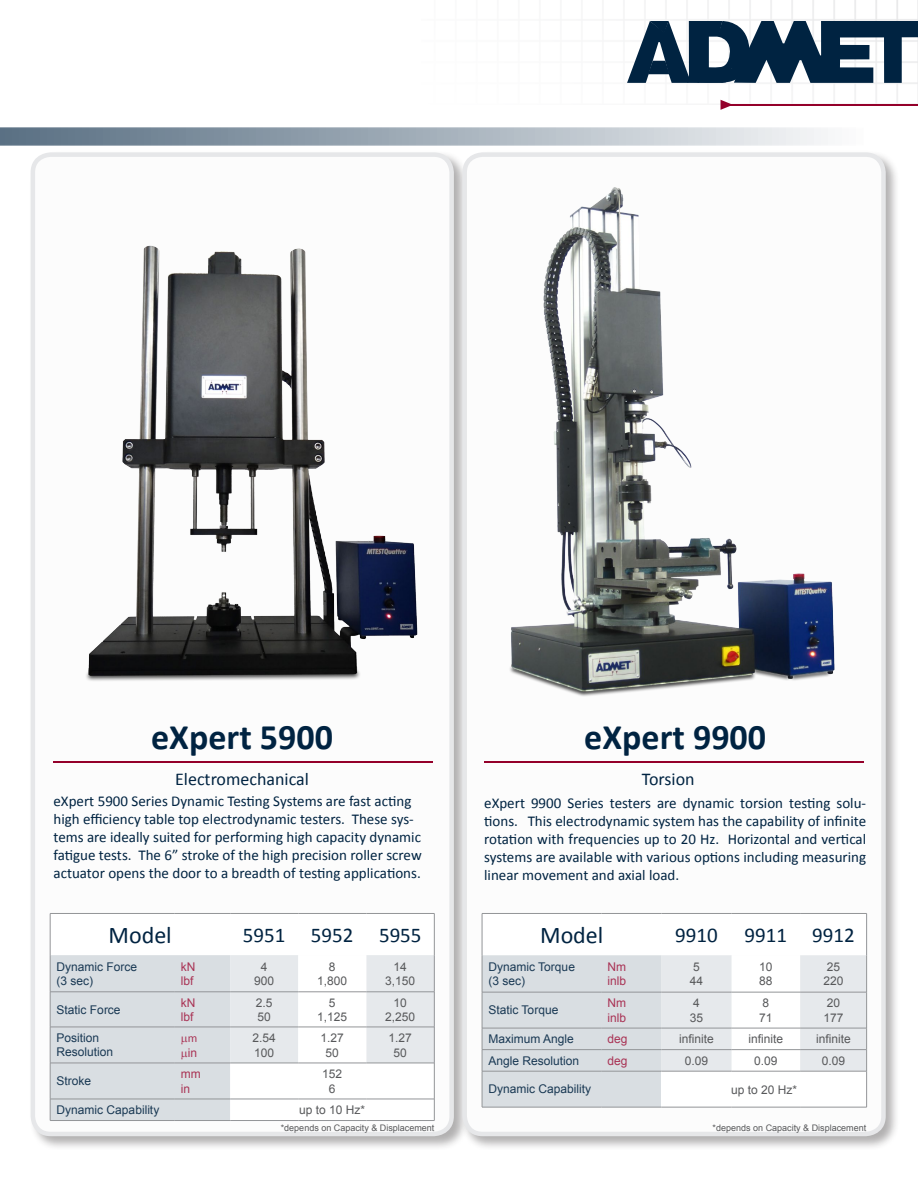
<style>
.page{position:relative;width:918px;height:1188px;background:#fff}
.page>*{position:absolute;margin:0;border:0;box-sizing:border-box;transform-origin:0 0}
.t1{font:700 36px "Calibri";color:#002341}
.t2{font:24px "Calibri";color:#002341}
.t3{font:21px "Calibri";color:#002341}
.t4{font:18px "Calibri";color:#002341}
.t5{font:15px/18px "Calibri";color:#002341}
.t6{font:12px "Arial";color:#1a3954}
.Paragraph_Style_3{font:12px/14.4px "Arial";color:#57585a;text-align:center}
.Paragraph_Style_3-2{font:12px/14.4px "Arial";color:#a93355}
.t7{font:9px "Arial";color:#57585a}
.s1{font-family:"Calibri"}
</style>
<div class="page">
<hr style="left:730px;top:104px;width:188px;height:2px;background:#94002a">
<svg style="left:0;top:127px;width:828px;height:19px;background:#a6b2bc"></svg>
<svg style="left:721px;top:100px;width:10px;height:10px"></svg>
<svg style="left:627px;top:20px;width:291px;height:63px"></svg>
<div style="left:29px;top:150px;width:439px;height:1001px;background:#231f20;opacity:.35"></div>
<div style="left:33px;top:155px;width:419px;height:979px;background:#fcfcfc;border-radius:18px"></div>
<div style="left:31px;top:152px;width:423px;height:984px;border:4px solid #e6e7e9;border-radius:18px"></div>
<div style="left:461px;top:150px;width:439px;height:1001px;background:#231f20;opacity:.35"></div>
<div style="left:465px;top:155px;width:419px;height:979px;background:#fcfcfc;border-radius:18px"></div>
<div style="left:462px;top:152px;width:424px;height:984px;border:4px solid #e6e7e9;border-radius:18px"></div>
<img style="left:86px;top:245px;width:332px;height:436px">
<img style="left:510px;top:187px;width:325px;height:509px">
<hr style="left:53px;top:761px;width:380px;height:2px;background:#94002a">
<hr style="left:484px;top:761px;width:380px;height:2px;background:#94002a">
<hr style="left:602px;top:1107px;width:59px;height:1px;background:#939598">
<hr style="left:662px;top:1107px;width:70px;height:1px;background:#939598">
<hr style="left:732px;top:1107px;width:68px;height:1px;background:#939598">
<hr style="left:800px;top:1107px;width:67px;height:1px;background:#939598">
<svg style="left:482px;top:913px;width:385px;height:194px"></svg>
<hr style="left:482px;top:1071px;width:1px;height:36px;background:#939598">
<hr style="left:482px;top:1107px;width:120px;height:1px;background:#939598">
<hr style="left:482px;top:913px;width:120px;height:1px;background:#939598">
<hr style="left:482px;top:914px;width:1px;height:41px;background:#939598">
<hr style="left:602px;top:913px;width:59px;height:1px;background:#939598">
<hr style="left:662px;top:913px;width:70px;height:1px;background:#939598">
<hr style="left:732px;top:913px;width:68px;height:1px;background:#939598">
<hr style="left:800px;top:913px;width:67px;height:1px;background:#939598">
<hr style="left:866px;top:914px;width:1px;height:41px;background:#939598">
<svg style="left:50px;top:913px;width:385px;height:208px"></svg>
<p class="t1" style="left:151px;top:714px;width:183px">eXpert 5900</p>
<p class="t4" style="left:175px;top:768px;width:135px">Electromechanical</p>
<p class="t1" style="left:584px;top:714px;width:183px">eXpert 9900</p>
<p class="t4" style="left:642px;top:768px;width:54px">Torsion</p>
<p class="t5" style="left:53px;top:792px;width:370px">eXpert 5900 Series Dynamic Testing Systems are fast acting high efficiency table top electrodynamic testers. These sys&shy;tems are ideally suited for performing high capacity dynamic fatigue tests. The 6” stroke of the high precision roller screw actuator opens the door to a breadth of testing applications.</p>
<p class="t5" style="left:484px;top:794px;width:384px;text-align:justify">eXpert 9900 Series testers are dynamic torsion testing solu&shy;tions. This electrodynamic system has the capability of infinite rotation with frequencies up to 20 Hz. Horizontal and vertical systems are available with various options including measuring linear movement and axial load.</p>
<p class="t2" style="left:109px;top:920px;width:65px">Model</p>
<p class="t3" style="left:243px;top:922px;width:44px">5951</p>
<p class="t3" style="left:311px;top:922px;width:44px">5952</p>
<p class="t3" style="left:379px;top:922px;width:44px">5955</p>
<p class="t6" style="left:57px;top:959px;width:82px">Dynamic Force</p>
<p class="t6" style="left:57px;top:973px;width:38px">(3 sec)</p>
<p class="Paragraph_Style_3" style="left:329px;top:960px;width:8px">8</p>
<p class="Paragraph_Style_3" style="left:317px;top:974px;width:32px">1,800</p>
<p class="Paragraph_Style_3" style="left:394px;top:960px;width:15px">14</p>
<p class="Paragraph_Style_3" style="left:385px;top:974px;width:32px">3,150</p>
<p class="Paragraph_Style_3-2" style="left:181px;top:960px;width:16px">kN</p>
<p class="Paragraph_Style_3-2" style="left:181px;top:974px;width:14px">lbf</p>
<p class="Paragraph_Style_3" style="left:261px;top:960px;width:8px">4</p>
<p class="Paragraph_Style_3" style="left:254px;top:974px;width:22px">900</p>
<p class="t2" style="left:540px;top:920px;width:65px">Model</p>
<p class="t3" style="left:675px;top:922px;width:44px">9910</p>
<p class="t3" style="left:745px;top:922px;width:44px">9911</p>
<p class="t3" style="left:812px;top:922px;width:44px">9912</p>
<p class="t6" style="left:489px;top:959px;width:88px">Dynamic Torque</p>
<p class="t6" style="left:489px;top:973px;width:38px">(3 sec)</p>
<p class="Paragraph_Style_3" style="left:759px;top:960px;width:15px">10</p>
<p class="Paragraph_Style_3" style="left:759px;top:974px;width:15px">88</p>
<p class="Paragraph_Style_3" style="left:827px;top:960px;width:15px">25</p>
<p class="Paragraph_Style_3" style="left:823px;top:974px;width:22px">220</p>
<p class="Paragraph_Style_3-2" style="left:608px;top:960px;width:20px">Nm</p>
<p class="Paragraph_Style_3-2" style="left:608px;top:974px;width:20px">inlb</p>
<p class="Paragraph_Style_3" style="left:693px;top:960px;width:8px">5</p>
<p class="Paragraph_Style_3" style="left:690px;top:974px;width:15px">44</p>
<p class="t6" style="left:57px;top:1002px;width:66px">Static Force</p>
<p class="Paragraph_Style_3-2" style="left:181px;top:995px;width:16px">kN</p>
<p class="Paragraph_Style_3-2" style="left:181px;top:1010px;width:14px">lbf</p>
<p class="Paragraph_Style_3" style="left:256px;top:995px;width:18px">2.5</p>
<p class="Paragraph_Style_3" style="left:258px;top:1010px;width:15px">50</p>
<p class="Paragraph_Style_3" style="left:329px;top:995px;width:8px">5</p>
<p class="Paragraph_Style_3" style="left:317px;top:1010px;width:32px">1,125</p>
<p class="Paragraph_Style_3" style="left:394px;top:995px;width:15px">10</p>
<p class="Paragraph_Style_3" style="left:385px;top:1010px;width:32px">2,250</p>
<p class="t6" style="left:489px;top:1002px;width:71px">Static Torque</p>
<p class="Paragraph_Style_3-2" style="left:608px;top:996px;width:20px">Nm</p>
<p class="Paragraph_Style_3-2" style="left:608px;top:1010px;width:20px">inlb</p>
<p class="Paragraph_Style_3" style="left:693px;top:996px;width:8px">4</p>
<p class="Paragraph_Style_3" style="left:690px;top:1010px;width:15px">35</p>
<p class="Paragraph_Style_3" style="left:763px;top:996px;width:8px">8</p>
<p class="Paragraph_Style_3" style="left:759px;top:1010px;width:15px">71</p>
<p class="Paragraph_Style_3" style="left:827px;top:996px;width:15px">20</p>
<p class="Paragraph_Style_3" style="left:823px;top:1010px;width:22px">177</p>
<p class="t6" style="left:57px;top:1030px;width:44px">Position</p>
<p class="t6" style="left:57px;top:1044px;width:58px">Resolution</p>
<p class="Paragraph_Style_3-2" style="left:188px;top:1031px;width:11px"><span class="s1">m </span>in</p>
<p class="Paragraph_Style_3" style="left:253px;top:1031px;width:25px">2.54</p>
<p class="Paragraph_Style_3" style="left:254px;top:1045px;width:22px">100</p>
<p class="t6" style="left:57px;top:1073px;width:36px">Stroke</p>
<p class="Paragraph_Style_3-2" style="left:181px;top:1067px;width:21px">mm</p>
<p class="Paragraph_Style_3-2" style="left:181px;top:1081px;width:11px">in</p>
<p class="Paragraph_Style_3" style="left:321px;top:1031px;width:25px">1.27</p>
<p class="Paragraph_Style_3" style="left:326px;top:1045px;width:15px">50</p>
<p class="Paragraph_Style_3" style="left:322px;top:1067px;width:22px">152<br>6</p>
<p class="Paragraph_Style_3" style="left:389px;top:1031px;width:25px">1.27</p>
<p class="Paragraph_Style_3" style="left:394px;top:1045px;width:15px">50</p>
<p class="t6" style="left:489px;top:1031px;width:87px">Maximum Angle</p>
<p class="Paragraph_Style_3-2" style="left:608px;top:1032px;width:22px">deg</p>
<p class="Paragraph_Style_3" style="left:679px;top:1032px;width:36px">infinite</p>
<p class="Paragraph_Style_3" style="left:749px;top:1032px;width:36px">infinite</p>
<p class="Paragraph_Style_3" style="left:816px;top:1032px;width:36px">infinite</p>
<p class="t6" style="left:489px;top:1053px;width:92px">Angle Resolution</p>
<p class="Paragraph_Style_3-2" style="left:608px;top:1053px;width:22px">deg</p>
<p class="Paragraph_Style_3" style="left:685px;top:1053px;width:25px">0.09</p>
<p class="Paragraph_Style_3" style="left:754px;top:1053px;width:25px">0.09</p>
<p class="Paragraph_Style_3" style="left:822px;top:1053px;width:25px">0.09</p>
<p class="t6" style="left:489px;top:1081px;width:104px">Dynamic Capability</p>
<p class="Paragraph_Style_3" style="left:731px;top:1082px;width:68px">up to 20 Hz*</p>
<p class="t6" style="left:57px;top:1102px;width:104px">Dynamic Capability</p>
<p class="Paragraph_Style_3" style="left:299px;top:1103px;width:68px">up to 10 Hz*</p>
<p class="t7" style="left:281px;top:1122px;width:155px">*depends on Capacity &amp; Displacement</p>
<p class="t7" style="left:713px;top:1122px;width:155px">*depends on Capacity &amp; Displacement</p>
</div>
